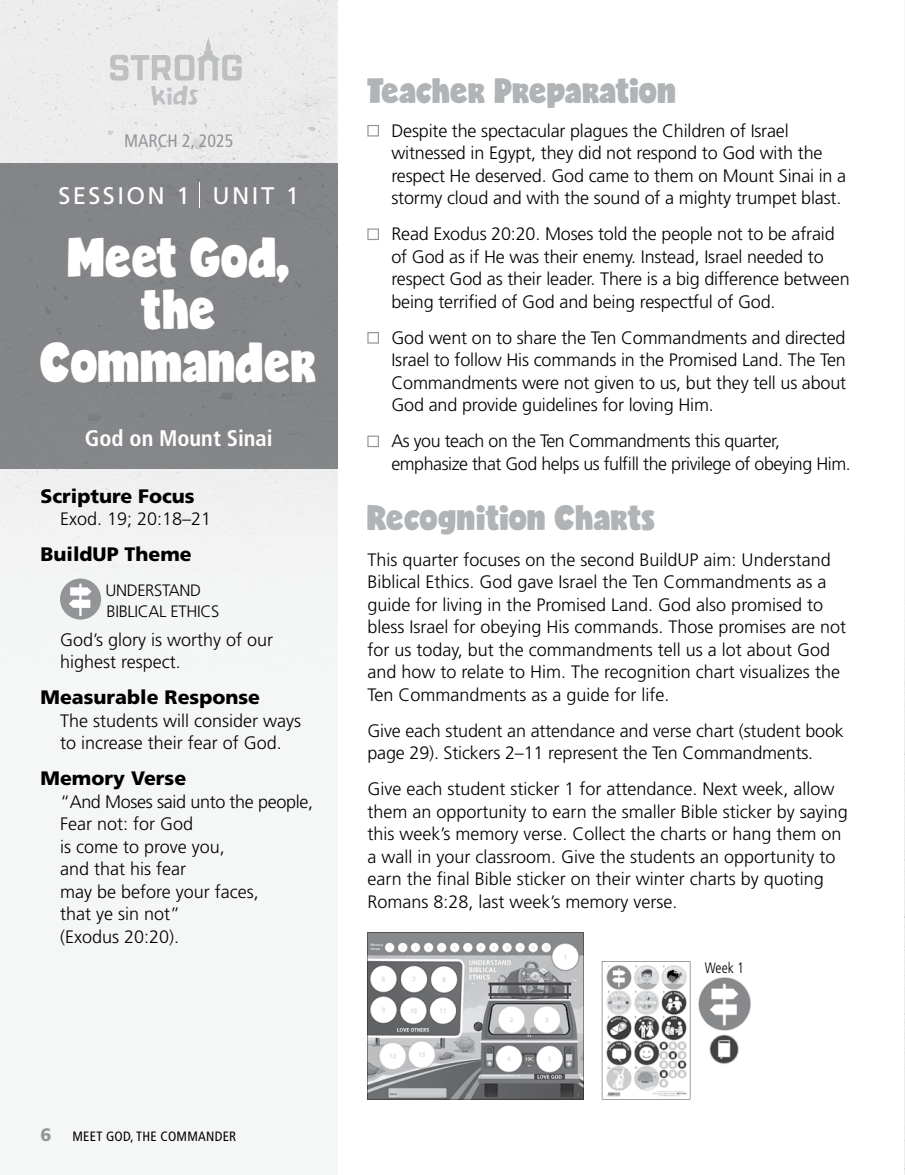
<style>
.page{position:relative;width:905px;height:1175px;background:#fff}
.page>*{position:absolute;margin:0;border:0;box-sizing:border-box;transform-origin:0 0}
.t1{font:52.5px/52.5px "Candy";color:#fff;text-align:center;scale:.93 1}
.t2{font:33px "Candy";color:#b1b4b6}
.t3{font:24px "Frutiger LT Std";letter-spacing:.1em;color:#fff}
.t4{font:700 condensed 22.5px "Frutiger LT Std";color:#fff}
.t5{font:900 19.5px "Frutiger LT Std";color:#000}
.t6{font:300 18px/22.5px "Frutiger LT Std";color:#000}
.t7{font:300 18px/22.5px "Frutiger LT Std";letter-spacing:-.025em;color:#000}
.t8{font:condensed 18px "Frutiger LT Std";color:#939598}
.t9{font:900 18px "Frutiger LT Std";color:#939598}
.t10{font:300 16.5px/21px "Frutiger LT Std";letter-spacing:-.02em;color:#000}
.t11{font:300 condensed 15px "Frutiger LT Std";color:#000;scale:.95 1}
.t12{font:condensed 13.5px "Frutiger LT Std";letter-spacing:.02em;color:#000}
</style>
<div class="page">
<img style="left:904px;top:0;width:1px;height:1174px">
<img style="left:0;top:0;width:338px;height:667px">
<img style="left:197px;top:37px;width:23px;height:44px">
<img style="left:110px;top:55px;width:19px;height:26px">
<img style="left:131px;top:55px;width:18px;height:25px">
<img style="left:152px;top:55px;width:19px;height:25px">
<img style="left:174px;top:55px;width:20px;height:26px">
<img style="left:222px;top:55px;width:20px;height:26px">
<img style="left:151px;top:86px;width:14px;height:19px">
<img style="left:188px;top:89px;width:10px;height:16px">
<svg style="left:167px;top:87px;width:5px;height:18px"></svg>
<img style="left:172px;top:86px;width:16px;height:19px">
<svg style="left:367px;top:125px;width:12px;height:11px"></svg>
<svg style="left:367px;top:228px;width:12px;height:12px"></svg>
<svg style="left:367px;top:332px;width:12px;height:11px"></svg>
<svg style="left:367px;top:435px;width:12px;height:12px"></svg>
<div style="left:60px;top:578px;width:41px;height:41px;background:#939598;border-radius:50%"></div>
<svg style="left:69px;top:583px;width:23px;height:33px"></svg>
<svg style="left:199px;top:182px;width:1px;height:25px"></svg>
<img style="left:698px;top:977px;width:53px;height:54px">
<svg style="left:367px;top:932px;width:217px;height:167px"></svg>
<img style="left:709px;top:1034px;width:30px;height:30px">
<svg style="left:602px;top:961px;width:88px;height:138px"></svg>
<p class="t8" style="left:124px;top:130px;width:111px">MARCH 2, 2025</p>
<h3 class="t3" style="left:58px;top:181px;width:242px">SESSION 1 UNIT 1</h3>
<h1 class="t1" style="left:40px;top:233px;width:299px">Meet God, the<br>Commander</h1>
<p class="t4" style="left:85px;top:425px;width:189px">God on Mount Sinai</p>
<p class="t5" style="left:40px;top:484px;width:156px">Scripture Focus</p>
<p class="t6" style="left:60px;top:508px;width:153px">Exod. 19; 20:18–21</p>
<p class="t5" style="left:40px;top:542px;width:153px">BuildUP Theme</p>
<p class="t10" style="left:105px;top:579px;width:115px">UNDERSTAND<br>BIBLICAL ETHICS</p>
<p class="t6" style="left:60px;top:628px;width:215px">God’s glory is worthy of our highest respect.</p>
<p class="t5" style="left:40px;top:685px;width:221px">Measurable Response</p>
<p class="t6" style="left:60px;top:709px;width:243px">The students will consider ways to increase their fear of God.</p>
<p class="t5" style="left:40px;top:766px;width:147px">Memory Verse</p>
<p class="t6" style="left:60px;top:790px;width:254px">“And Moses said unto the people,<br>Fear not: for God<br>is come to prove you,<br>and that his fear<br>may be before your faces,<br>that ye sin not”<br>(Exodus 20:20).</p>
<h2 class="t2" style="left:367px;top:76px;width:310px">Teacher Preparation</h2>
<p class="t6" style="left:391px;top:119px;width:456px">Despite the spectacular plagues the Children of Israel witnessed in Egypt, they did not respond to God with the respect He deserved. God came to them on Mount Sinai in a stormy cloud and with the sound of a mighty trumpet blast.</p>
<p class="t6" style="left:391px;top:223px;width:460px">Read Exodus 20:20. Moses told the people not to be afraid of God as if He was their enemy. Instead, Israel needed to respect God as their leader. There is a big difference between being terrified of God and being respectful of God.</p>
<p class="t6" style="left:391px;top:326px;width:456px;text-align:justify">God went on to share the Ten Commandments and directed Israel to follow His commands in the Promised Land. The Ten Commandments were not given to us, but they tell us about God and provide guidelines for loving Him.</p>
<p class="t7" style="left:391px;top:430px;width:461px">As you teach on the Ten Commandments this quarter, emphasize that God helps us fulfill the privilege of obeying Him.</p>
<h2 class="t2" style="left:367px;top:502px;width:289px">Recognition Charts</h2>
<p class="t6" style="left:367px;top:548px;width:480px">This quarter focuses on the second BuildUP aim: Understand Biblical Ethics. God gave Israel the Ten Commandments as a guide for living in the Promised Land. God also promised to bless Israel for obeying His commands. Those promises are not for us today, but the commandments tell us a lot about God and how to relate to Him. The recognition chart visualizes the Ten Commandments as a guide for life.</p>
<p class="t6" style="left:367px;top:719px;width:478px">Give each student an attendance and verse chart (student book page 29). Stickers 2–11 represent the Ten Commandments.</p>
<p class="t6" style="left:367px;top:778px;width:482px">Give each student sticker 1 for attendance. Next week, allow them an opportunity to earn the smaller Bible sticker by saying this week’s memory verse. Collect the charts or hang them on a wall in your classroom. Give the students an opportunity to earn the final Bible sticker on their winter charts by quoting Romans 8:28, last week’s memory verse.</p>
<p class="t11" style="left:704px;top:959px;width:43px">Week 1</p>
<p class="t9" style="left:40px;top:1124px;width:13px">6</p>
<p class="t12" style="left:72px;top:1128px;width:165px">MEET GOD, THE COMMANDER</p>
</div>
